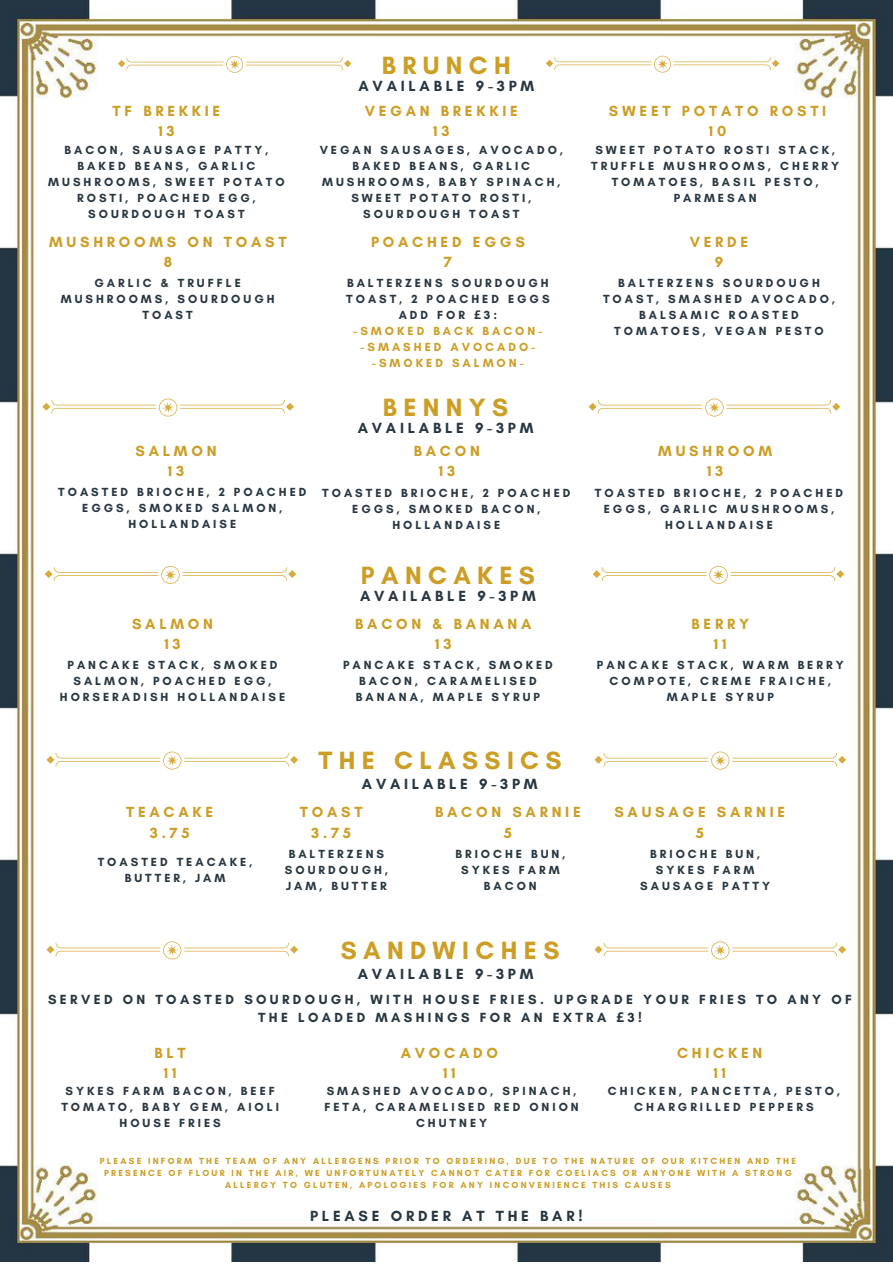
<style>
.page{position:relative;width:893px;height:1264px;background:#fff}
.page>*{position:absolute;margin:0;border:0;box-sizing:border-box;transform-origin:0 0}
.t1{font:700 25.5px "Glacial Indifference";letter-spacing:.25em;color:#cd9e25}
.t2{font:700 15px/20.2px "Glacial Indifference";letter-spacing:.25em;color:#cd9e25;text-align:center}
.t3{font:700 15px "Glacial Indifference";letter-spacing:.25em;color:#273640}
.t4{font:700 13.5px/18px "Glacial Indifference";letter-spacing:.25em;color:#273640;text-align:center}
.t5{font:700 12px/16px "Glacial Indifference";letter-spacing:.25em;color:#273640;text-align:center}
.t6{font:700 12px "Glacial Indifference";letter-spacing:.25em;color:#cd9e25}
.t7{font:700 9px/12px "Glacial Indifference";letter-spacing:.25em;color:#cd9e25;text-align:center}
.s1{font-family:"Noto Sans"}
</style>
<div class="page">
<img style="left:0;top:0;width:892px;height:1261px">
<svg style="left:46px;top:751px;width:252px;height:18px"></svg>
<svg style="left:594px;top:751px;width:252px;height:18px"></svg>
<svg style="left:45px;top:566px;width:251px;height:18px"></svg>
<svg style="left:592px;top:566px;width:252px;height:18px"></svg>
<svg style="left:42px;top:398px;width:252px;height:18px"></svg>
<svg style="left:588px;top:398px;width:252px;height:18px"></svg>
<svg style="left:118px;top:56px;width:233px;height:17px"></svg>
<svg style="left:545px;top:56px;width:234px;height:17px"></svg>
<svg style="left:46px;top:941px;width:252px;height:18px"></svg>
<svg style="left:594px;top:941px;width:252px;height:18px"></svg>
<p class="t2" style="left:113px;top:100px;width:109px">TF BREKKIE</p>
<p class="t2" style="left:158px;top:120px;width:18px">1 3</p>
<p class="t5" style="left:48px;top:142px;width:238px">BACON, SAUSAGE PATTY,<br>BAKED BEANS, GARLIC<br>MUSHROOMS, SWEET POTATO<br>ROSTI, POACHED EGG,<br>SOURDOUGH TOAST</p>
<p class="t2" style="left:49px;top:231px;width:239px">MUSHROOMS ON TOAST</p>
<p class="t2" style="left:164px;top:251px;width:10px">8</p>
<p class="t5" style="left:61px;top:275px;width:215px">GARLIC &amp; TRUFFLE<br>MUSHROOMS, SOURDOUGH<br>TOAST</p>
<p class="t2" style="left:136px;top:440px;width:82px">SALMON</p>
<p class="t2" style="left:168px;top:461px;width:18px">1 3</p>
<p class="t5" style="left:58px;top:484px;width:250px">TOASTED BRIOCHE, 2 POACHED<br>EGGS, SMOKED SALMON,<br>HOLLANDAISE</p>
<p class="t1" style="left:382px;top:50px;width:130px">BRUNCH</p>
<p class="t3" style="left:358px;top:76px;width:177px">AVAILABLE 9-3PM</p>
<p class="t2" style="left:365px;top:100px;width:155px">VEGAN BREKKIE</p>
<p class="t2" style="left:433px;top:120px;width:18px">1 3</p>
<p class="t5" style="left:320px;top:142px;width:245px">VEGAN SAUSAGES, AVOCADO,<br>BAKED BEANS, GARLIC<br>MUSHROOMS, BABY SPINACH,<br>SWEET POTATO ROSTI,<br>SOURDOUGH TOAST</p>
<p class="t2" style="left:371px;top:231px;width:155px">POACHED EGGS</p>
<p class="t2" style="left:444px;top:251px;width:10px">7</p>
<p class="t5" style="left:346px;top:275px;width:205px;text-align:left">BALTERZENS SOURDOUGH<br>TOAST, 2 POACHED EGGS</p>
<p class="t5" style="left:398px;top:307px;width:100px">ADD FOR <span class="s1">£</span>3:</p>
<p class="t6" style="left:353px;top:324px;width:191px">-SMOKED BACK BACON-</p>
<p class="t6" style="left:360px;top:340px;width:176px">-SMASHED AVOCADO-</p>
<p class="t6" style="left:372px;top:356px;width:153px">-SMOKED SALMON-</p>
<p class="t1" style="left:383px;top:392px;width:127px">BENNYS</p>
<p class="t3" style="left:358px;top:419px;width:177px">AVAILABLE 9-3PM</p>
<p class="t2" style="left:414px;top:440px;width:68px">BACON</p>
<p class="t2" style="left:439px;top:461px;width:18px">1 3</p>
<p class="t5" style="left:322px;top:485px;width:250px">TOASTED BRIOCHE, 2 POACHED<br>EGGS, SMOKED BACON,<br>HOLLANDAISE</p>
<p class="t2" style="left:132px;top:613px;width:82px">SALMON</p>
<p class="t2" style="left:164px;top:634px;width:18px">1 3</p>
<p class="t5" style="left:60px;top:657px;width:227px">PANCAKE STACK, SMOKED<br>SALMON, POACHED EGG,<br>HORSERADISH HOLLANDAISE</p>
<p class="t1" style="left:361px;top:559px;width:175px">PANCAKES</p>
<p class="t3" style="left:360px;top:586px;width:177px">AVAILABLE 9-3PM</p>
<p class="t2" style="left:355px;top:613px;width:178px">BACON &amp; BANANA</p>
<p class="t2" style="left:435px;top:634px;width:18px">1 3</p>
<p class="t5" style="left:343px;top:657px;width:211px">PANCAKE STACK, SMOKED<br>BACON, CARAMELISED<br>BANANA, MAPLE SYRUP</p>
<p class="t2" style="left:609px;top:100px;width:219px">SWEET POTATO ROSTI</p>
<p class="t2" style="left:709px;top:120px;width:19px">1 0</p>
<p class="t5" style="left:591px;top:142px;width:249px">SWEET POTATO ROSTI STACK,<br>TRUFFLE MUSHROOMS, CHERRY<br>TOMATOES, BASIL PESTO,<br>PARMESAN</p>
<p class="t2" style="left:689px;top:231px;width:60px">VERDE</p>
<p class="t2" style="left:714px;top:251px;width:10px">9</p>
<p class="t5" style="left:603px;top:275px;width:233px">BALTERZENS SOURDOUGH<br>TOAST, SMASHED AVOCADO,<br>BALSAMIC ROASTED<br>TOMATOES, VEGAN PESTO</p>
<p class="t2" style="left:658px;top:440px;width:115px">MUSHROOM</p>
<p class="t2" style="left:707px;top:461px;width:18px">1 3</p>
<p class="t5" style="left:595px;top:485px;width:250px">TOASTED BRIOCHE, 2 POACHED<br>EGGS, GARLIC MUSHROOMS,<br>HOLLANDAISE</p>
<p class="t2" style="left:691px;top:613px;width:59px">BERRY</p>
<p class="t2" style="left:714px;top:634px;width:14px">1 1</p>
<p class="t5" style="left:597px;top:657px;width:248px">PANCAKE STACK, WARM BERRY<br>COMPOTE, CREME FRAICHE,<br>MAPLE SYRUP</p>
<p class="t1" style="left:318px;top:745px;width:245px">THE CLASSICS</p>
<p class="t3" style="left:362px;top:774px;width:177px">AVAILABLE 9-3PM</p>
<p class="t2" style="left:126px;top:802px;width:89px">TEACAKE<br>3.75</p>
<p class="t2" style="left:300px;top:802px;width:64px">TOAST</p>
<p class="t2" style="left:311px;top:822px;width:41px">3.75</p>
<p class="t2" style="left:435px;top:802px;width:147px">BACON SARNIE</p>
<p class="t2" style="left:504px;top:822px;width:10px">5</p>
<p class="t2" style="left:614px;top:802px;width:172px">SAUSAGE SARNIE</p>
<p class="t2" style="left:695px;top:822px;width:10px">5</p>
<p class="t5" style="left:98px;top:853px;width:156px">TOASTED TEACAKE,<br>BUTTER, JAM</p>
<p class="t5" style="left:285px;top:845px;width:105px">BALTERZENS<br>SOURDOUGH,</p>
<p class="t5" style="left:286px;top:877px;width:102px">JAM, BUTTER</p>
<p class="t5" style="left:455px;top:845px;width:111px">BRIOCHE BUN,<br>SYKES FARM<br>BACON</p>
<p class="t5" style="left:640px;top:845px;width:131px">BRIOCHE BUN,<br>SYKES FARM<br>SAUSAGE PATTY</p>
<p class="t1" style="left:340px;top:935px;width:220px">SANDWICHES</p>
<p class="t3" style="left:358px;top:964px;width:177px">AVAILABLE 9-3PM</p>
<p class="t4" style="left:48px;top:989px;width:805px">SERVED ON TOASTED SOURDOUGH, WITH HOUSE FRIES. UPGRADE YOUR FRIES TO ANY OF<br>THE LOADED MASHINGS FOR AN EXTRA <span class="s1">£</span>3!</p>
<p class="t2" style="left:154px;top:1042px;width:33px">BLT</p>
<p class="t2" style="left:164px;top:1063px;width:14px">1 1</p>
<p class="t5" style="left:61px;top:1082px;width:219px">SYKES FARM BACON, BEEF<br>TOMATO, BABY GEM, AIOLI<br>HOUSE FRIES</p>
<p class="t2" style="left:401px;top:1042px;width:99px">AVOCADO</p>
<p class="t2" style="left:443px;top:1063px;width:14px">1 1</p>
<p class="t5" style="left:324px;top:1082px;width:256px">SMASHED AVOCADO, SPINACH,<br>FETA, CARAMELISED RED ONION<br>CHUTNEY</p>
<p class="t2" style="left:677px;top:1042px;width:87px">CHICKEN</p>
<p class="t2" style="left:713px;top:1063px;width:14px">1 1</p>
<p class="t5" style="left:607px;top:1082px;width:234px">CHICKEN, PANCETTA, PESTO,<br>CHARGRILLED PEPPERS</p>
<p class="t7" style="left:100px;top:1154px;width:697px">PLEASE INFORM THE TEAM OF ANY ALLERGENS PRIOR TO ORDERING, DUE TO THE NATURE OF OUR KITCHEN AND THE<br>PRESENCE OF FLOUR IN THE AIR, WE UNFORTUNATELY CANNOT CATER FOR COELIACS OR ANYONE WITH A STRONG<br>ALLERGY TO GLUTEN, APOLOGIES FOR ANY INCONVENIENCE THIS CAUSES</p>
<p class="t3" style="left:310px;top:1206px;width:274px">PLEASE ORDER AT THE BAR!</p>
</div>
